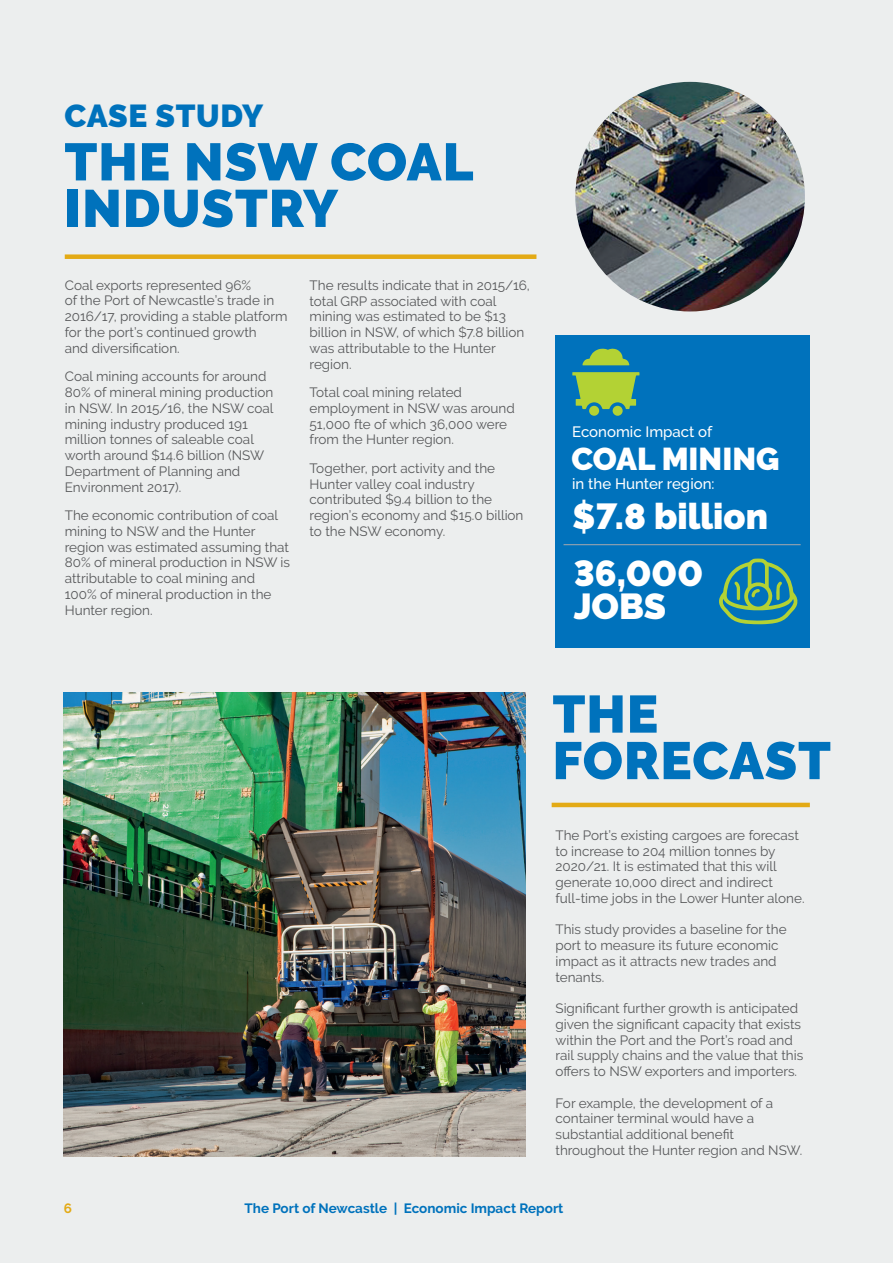
<style>
.page{position:relative;width:893px;height:1263px;background:#eceeee}
.page>*{position:absolute;margin:0;border:0;box-sizing:border-box;transform-origin:0 0}
.t1{font:900 52.5px/46.5px "Raleway";letter-spacing:.02em;color:#0072bc}
.t2{font:900 36px/33px "Raleway";color:#fff}
.t3{font:900 31.65px "Raleway";letter-spacing:.02em;color:#0072bc}
.t4{font:900 31.5px "Raleway";color:#fff}
.t5{font:500 15px "Raleway";color:#fff}
.t6{font:13.5px/15.8px "Raleway";color:#57585a}
.t7{font:700 13.5px "Raleway";color:#0072bc}
.t8{font:700 13.5px "Raleway";color:#e3aa15}
</style>
<div class="page">
<hr style="left:552px;top:803px;width:258px;height:4px;background:#e3aa15">
<div style="left:65px;top:254px;width:471px;height:5px;background:#e3aa15"></div>
<img style="left:64px;top:692px;width:462px;height:465px">
<img style="left:575px;top:82px;width:230px;height:229px;border-radius:115px">
<div style="left:555px;top:335px;width:255px;height:313px;background:#0072bc"></div>
<svg style="left:572px;top:372px;width:67px;height:37px"></svg>
<svg style="left:582px;top:348px;width:47px;height:17px"></svg>
<div style="left:589px;top:406px;width:10px;height:10px;background:#b3d234;border-radius:50%"></div>
<div style="left:613px;top:406px;width:10px;height:10px;background:#b3d234;border-radius:50%"></div>
<hr style="left:563px;top:544px;width:238px;height:1px;background:#a8a9ad">
<svg style="left:719px;top:558px;width:79px;height:66px"></svg>
<h3 class="t3" style="left:65px;top:98px;width:200px">CASE STUDY</h3>
<h1 class="t1" style="left:65px;top:139px;width:410px">THE NSW COAL<br>INDUSTRY</h1>
<p class="t6" style="left:65px;top:277px;width:224px">Coal exports represented 96%<br>of the Port of Newcastle’s trade in<br>2016/17, providing a stable platform for the port’s continued growth<br>and diversification.</p>
<p class="t6" style="left:65px;top:369px;width:210px">Coal mining accounts for around<br>80% of mineral mining production in NSW. In 2015/16, the NSW coal mining industry produced 191 million tonnes of saleable coal worth around $14.6 billion (NSW<br>Department of Planning and<br>Environment 2017).</p>
<p class="t6" style="left:65px;top:507px;width:227px">The economic contribution of coal mining to NSW and the Hunter region was estimated assuming that<br>80% of mineral production in NSW is attributable to coal mining and<br>100% of mineral production in the<br>Hunter region.</p>
<p class="t6" style="left:310px;top:277px;width:222px">The results indicate that in 2015/16, total GRP associated with coal mining was estimated to be $13 billion in NSW, of which $7.8 billion was attributable to the Hunter region.</p>
<p class="t6" style="left:310px;top:384px;width:207px">Total coal mining related employment in NSW was around<br>51,000 fte of which 36,000 were from the Hunter region.</p>
<p class="t6" style="left:310px;top:460px;width:215px">Together, port activity and the<br>Hunter valley coal industry contributed $9.4 billion to the region’s economy and $15.0 billion to the NSW economy.</p>
<p class="t5" style="left:572px;top:423px;width:142px">Economic Impact of</p>
<p class="t5" style="left:572px;top:475px;width:144px">in the Hunter region:</p>
<h2 class="t2" style="left:572px;top:500px;width:197px">$7.8 billion</h2>
<h3 class="t4" style="left:571px;top:441px;width:209px">COAL MINING</h3>
<h2 class="t2" style="left:574px;top:557px;width:131px">36,000<br>JOBS</h2>
<h1 class="t1" style="left:553px;top:691px;width:280px">THE<br>FORECAST</h1>
<p class="t6" style="left:555px;top:827px;width:251px">The Port’s existing cargoes are forecast to increase to 204 million tonnes by 2020/21. It is estimated that this will generate 10,000 direct and indirect full-time jobs in the Lower Hunter alone.</p>
<p class="t6" style="left:555px;top:922px;width:233px">This study provides a baseline for the port to measure its future economic impact as it attracts new trades and tenants.</p>
<p class="t6" style="left:555px;top:1000px;width:249px">Significant further growth is anticipated given the significant capacity that exists within the Port and the Port’s road and rail supply chains and the value that this offers to NSW exporters and importers.</p>
<p class="t6" style="left:555px;top:1095px;width:248px">For example, the development of a container terminal would have a substantial additional benefit throughout the Hunter region and NSW.</p>
<p class="t8" style="left:64px;top:1200px;width:10px">6</p>
<p class="t7" style="left:244px;top:1200px;width:320px">The Port of Newcastle | Economic Impact Report</p>
</div>
